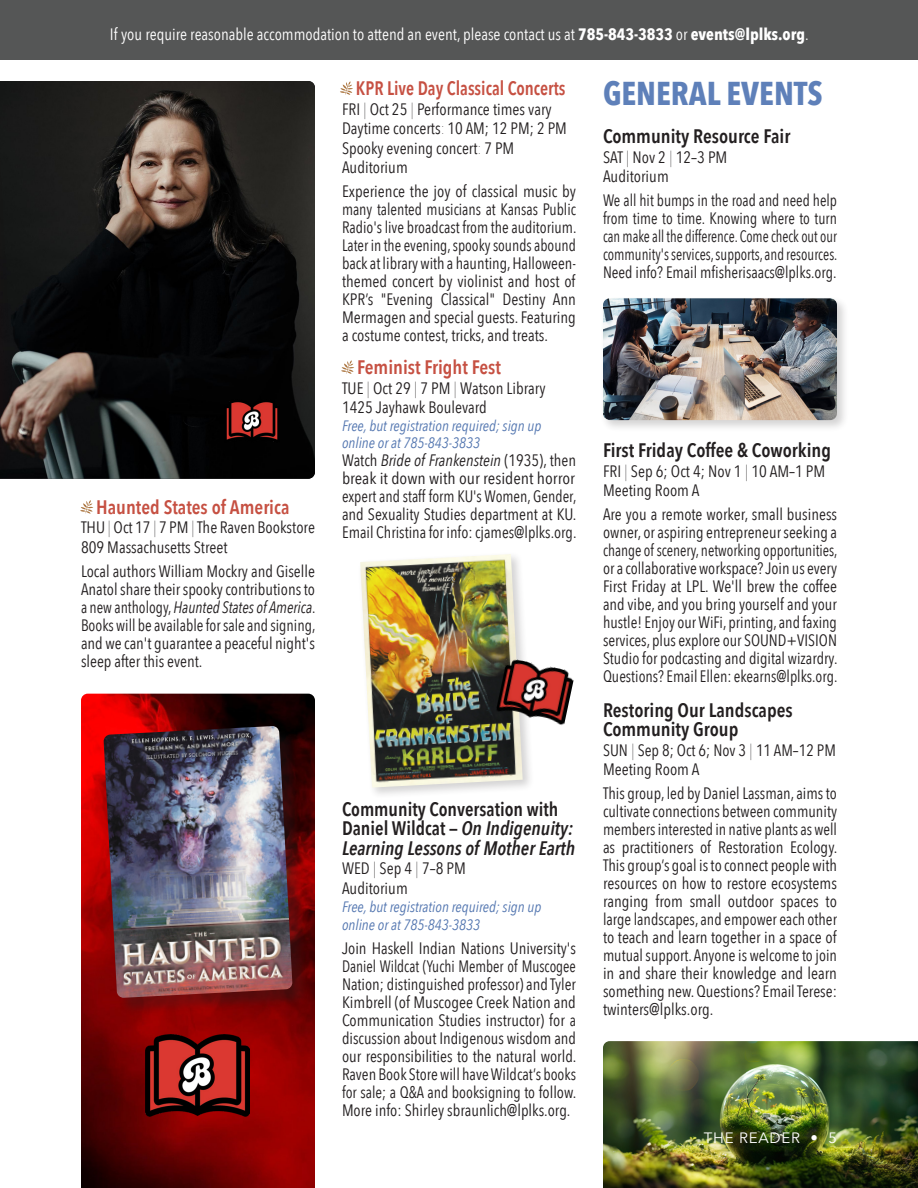
<style>
.page{position:relative;width:918px;height:1188px;background:#fff}
.page>*{position:absolute;margin:0;border:0;box-sizing:border-box;transform-origin:0 0}
.Events___description{font:700 33px "Avenir Next Condensed";color:#5e80b9}
.Events___description-2{font:600 19.5px "Avenir Next Condensed";color:#231f20}
.Events___description-3{font:italic 600 19.5px/19.5px "Avenir Next Condensed";color:#231f20}
.Events___description-4{font:600 19.5px "Avenir Next Condensed";color:#c65042}
.Events___description-5{font:600 19.5px "Avenir Next Condensed";color:#c65042;scale:.92 1}
.Events___description-6{font:16.5px/18px "Avenir Next Condensed";color:#231f20}
.Events___description-7{font:16.5px/18px "Avenir Next Condensed";color:#231f20;text-align:justify;scale:.93 1}
.Events___description-8{font:16.5px/18px "Avenir Next Condensed";color:#231f20;text-align:justify;scale:.94 1}
.t1{font:16.5px "Avenir Next Condensed";color:#fff}
.Events___description-9{font:16.5px "Avenir Next Condensed";color:#231f20;scale:.95 1}
.Events___description-10{font:16.5px "Avenir Next Condensed";color:#231f20;scale:.91 1}
.Events___description-11{font:italic 16.5px "Avenir Next Condensed";color:#231f20;scale:.93 1}
.t2{font:italic 15px "Avenir Next Condensed";color:#5376b0}
.t3{font:15px "Avenir";letter-spacing:.05em;color:#fff}
.s1{font-weight:700}
.s2{font-weight:200}
.s3{font-style:italic}
.s4{font-style:normal}
</style>
<div class="page">
<img style="left:603px;top:1041px;width:315px;height:147px">
<img style="left:81px;top:694px;width:234px;height:494px">
<div style="left:0;top:0;width:918px;height:60px;background:#555656"></div>
<img style="left:25px;top:81px;width:290px;height:398px">
<svg style="left:0;top:81px;width:25px;height:398px"></svg>
<div style="left:105px;top:728px;width:205px;height:287px;background:#231f20;opacity:.34"></div>
<img style="left:104px;top:726px;width:188px;height:272px">
<img style="left:225px;top:399px;width:55px;height:45px">
<img style="left:145px;top:1034px;width:104px;height:85px">
<div style="left:358px;top:552px;width:177px;height:247px;background:#231f20;opacity:.2"></div>
<img style="left:360px;top:554px;width:163px;height:234px">
<img style="left:496px;top:658px;width:78px;height:69px">
<div style="left:600px;top:295px;width:249px;height:137px;background:#231f20;opacity:.2"></div>
<img style="left:603px;top:298px;width:234px;height:122px">
<svg style="left:80px;top:500px;width:13px;height:14px"></svg>
<svg style="left:340px;top:81px;width:13px;height:14px"></svg>
<svg style="left:341px;top:360px;width:13px;height:14px"></svg>
<p class="t1" style="left:110px;top:20px;width:700px">If you require reasonable accommodation to attend an event, please contact us at <span class="s1">785-843-3833</span> or <span class="s1">events@lplks.org</span>.</p>
<p class="Events___description" style="left:603px;top:74px;width:221px">GENERAL EVENTS</p>
<p class="Events___description-5" style="left:356px;top:71px;width:229px">KPR Live Day Classical Concerts</p>
<p class="Events___description-6" style="left:342px;top:99px;width:211px">FRI <span class="s2">|</span> Oct 25 <span class="s2">|</span> Performance times vary</p>
<p class="Events___description-6" style="left:342px;top:119px;width:226px">Daytime concerts<span class="s2">:</span> 10 AM; 12 PM; 2 PM</p>
<p class="Events___description-6" style="left:342px;top:138px;width:174px">Spooky evening concert<span class="s2">:</span> 7 PM</p>
<p class="Events___description-6" style="left:342px;top:158px;width:67px">Auditorium</p>
<p class="Events___description-6" style="left:342px;top:182px;width:236px;text-align:justify">Experience the joy of classical music by many talented musicians at Kansas Public Radio's live broadcast from the auditorium.<br>Later in the evening, spooky sounds abound back at library with a haunting, Halloween&shy;themed concert by violinist and host of KPR’s "Evening Classical" Destiny Ann Mermagen and special guests. Featuring a costume contest, tricks, and treats.</p>
<p class="Events___description-4" style="left:357px;top:350px;width:145px">Feminist Fright Fest</p>
<p class="Events___description-6" style="left:342px;top:378px;width:205px">TUE <span class="s2">|</span> Oct 29 <span class="s2">|</span> 7 PM <span class="s2">|</span> Watson Library</p>
<p class="Events___description-6" style="left:342px;top:398px;width:147px">1425 Jayhawk Boulevard</p>
<p class="t2" style="left:342px;top:417px;width:201px">Free, but registration required; sign up</p>
<p class="t2" style="left:342px;top:433px;width:140px">online or at 785-843-3833</p>
<p class="Events___description-6" style="left:342px;top:450px;width:236px">Watch <span class="s3">Bride of Frankenstein</span> (1935), then break it down with our resident horror</p>
<p class="Events___description-8" style="left:342px;top:486px;width:251px">expert and staff form KU's Women, Gender, and Sexuality Studies department at KU.<br>Email Christina for info: cjames@lplks.org.</p>
<p class="Events___description-2" style="left:603px;top:119px;width:189px">Community Resource Fair</p>
<p class="Events___description-6" style="left:603px;top:147px;width:126px">SAT <span class="s2">|</span> Nov 2 <span class="s2">|</span> 12–3 PM</p>
<p class="Events___description-6" style="left:603px;top:166px;width:67px">Auditorium</p>
<p class="Events___description-7" style="left:603px;top:190px;width:254px">We all hit bumps in the road and need help from time to time. Knowing where to turn can make all the difference. Come check out our community's services, supports, and resources.<br>Need info? Email mfisherisaacs@lplks.org.</p>
<p class="Events___description-2" style="left:603px;top:434px;width:230px">First Friday Coffee &amp; Coworking</p>
<p class="Events___description-6" style="left:603px;top:461px;width:224px">FRI <span class="s2">|</span> Sep 6; Oct 4; Nov 1 <span class="s2">|</span> 10 AM–1 PM</p>
<p class="Events___description-6" style="left:603px;top:481px;width:98px">Meeting Room A</p>
<p class="Events___description-6" style="left:603px;top:505px;width:236px">Are you a remote worker, small business owner, or aspiring entrepreneur seeking a</p>
<p class="Events___description-10" style="left:603px;top:536px;width:259px">change of scenery, networking opportunities,</p>
<p class="Events___description-6" style="left:603px;top:559px;width:236px">or a collaborative workspace? Join us every</p>
<p class="Events___description-6" style="left:603px;top:577px;width:236px;text-align:justify">First Friday at LPL. We'll brew the coffee and vibe, and you bring yourself and your hustle! Enjoy our WiFi, printing, and faxing</p>
<p class="Events___description-6" style="left:603px;top:631px;width:236px;text-align:justify">services, plus explore our SOUND+VISION Studio for podcasting and digital wizardry.<br>Questions? Email Ellen: ekearns@lplks.org.</p>
<p class="Events___description-2" style="left:603px;top:693px;width:191px">Restoring Our Landscapes</p>
<p class="Events___description-2" style="left:603px;top:713px;width:137px">Community Group</p>
<p class="Events___description-6" style="left:603px;top:740px;width:234px">SUN <span class="s2">|</span> Sep 8; Oct 6; Nov 3 <span class="s2">|</span> 11 AM–12 PM</p>
<p class="Events___description-6" style="left:603px;top:760px;width:98px">Meeting Room A</p>
<p class="Events___description-6" style="left:603px;top:784px;width:236px">This group, led by Daniel Lassman, aims to</p>
<p class="Events___description-6" style="left:603px;top:802px;width:236px">cultivate connections between community</p>
<p class="Events___description-9" style="left:603px;top:815px;width:248px">members interested in native plants as well</p>
<p class="Events___description-6" style="left:603px;top:838px;width:236px">as practitioners of Restoration Ecology.<br>This group’s goal is to connect people with</p>
<p class="Events___description-6" style="left:603px;top:874px;width:236px;text-align:justify">resources on how to restore ecosystems ranging from small outdoor spaces to large landscapes, and empower each other</p>
<p class="Events___description-6" style="left:603px;top:928px;width:235px">to teach and learn together in a space of mutual support. Anyone is welcome to join</p>
<p class="Events___description-6" style="left:603px;top:964px;width:236px">in and share their knowledge and learn something new. Questions? Email Terese:</p>
<p class="Events___description-6" style="left:603px;top:1000px;width:112px">twinters@lplks.org.</p>
<p class="Events___description-4" style="left:96px;top:490px;width:195px">Haunted States of America</p>
<p class="Events___description-6" style="left:81px;top:518px;width:236px">THU <span class="s2">|</span> Oct 17 <span class="s2">|</span> 7 PM <span class="s2">|</span> The Raven Bookstore</p>
<p class="Events___description-6" style="left:81px;top:537px;width:148px">809 Massachusetts Street</p>
<p class="Events___description-6" style="left:81px;top:561px;width:235px">Local authors William Mockry and Giselle<br>Anatol share their spooky contributions to</p>
<p class="Events___description-11" style="left:81px;top:597px;width:254px"><span class="s4">a new anthology,</span> Haunted States of America<span class="s4">.</span></p>
<p class="Events___description-9" style="left:81px;top:611px;width:248px">Books will be available for sale and signing,</p>
<p class="Events___description-6" style="left:81px;top:633px;width:236px">and we can't guarantee a peaceful night's sleep after this event.</p>
<p class="Events___description-2" style="left:342px;top:792px;width:218px">Community Conversation with</p>
<p class="Events___description-3" style="left:342px;top:819px;width:235px"><span class="s4">Daniel Wildcat —</span> On Indigenuity:<br>Learning Lessons of Mother Earth</p>
<p class="Events___description-6" style="left:342px;top:859px;width:125px">WED <span class="s2">|</span> Sep 4 <span class="s2">|</span> 7–8 PM</p>
<p class="Events___description-6" style="left:342px;top:878px;width:67px">Auditorium</p>
<p class="t2" style="left:342px;top:897px;width:201px">Free, but registration required; sign up</p>
<p class="t2" style="left:342px;top:915px;width:140px">online or at 785-843-3833</p>
<p class="Events___description-6" style="left:342px;top:938px;width:236px;text-align:justify">Join Haskell Indian Nations University's Daniel Wildcat (Yuchi Member of Muscogee Nation; distinguished professor) and Tyler Kimbrell (of Muscogee Creek Nation and</p>
<p class="Events___description-6" style="left:342px;top:1010px;width:236px">Communication Studies instructor) for a discussion about Indigenous wisdom and</p>
<p class="Events___description-6" style="left:342px;top:1046px;width:236px;text-align:justify">our responsibilities to the natural world.<br>Raven Book Store will have Wildcat’s books for sale; a Q&amp;A and booksigning to follow.<br>More info: Shirley sbraunlich@lplks.org.</p>
<p class="t3" style="left:704px;top:1129px;width:135px">THE READER • 5</p>
</div>
